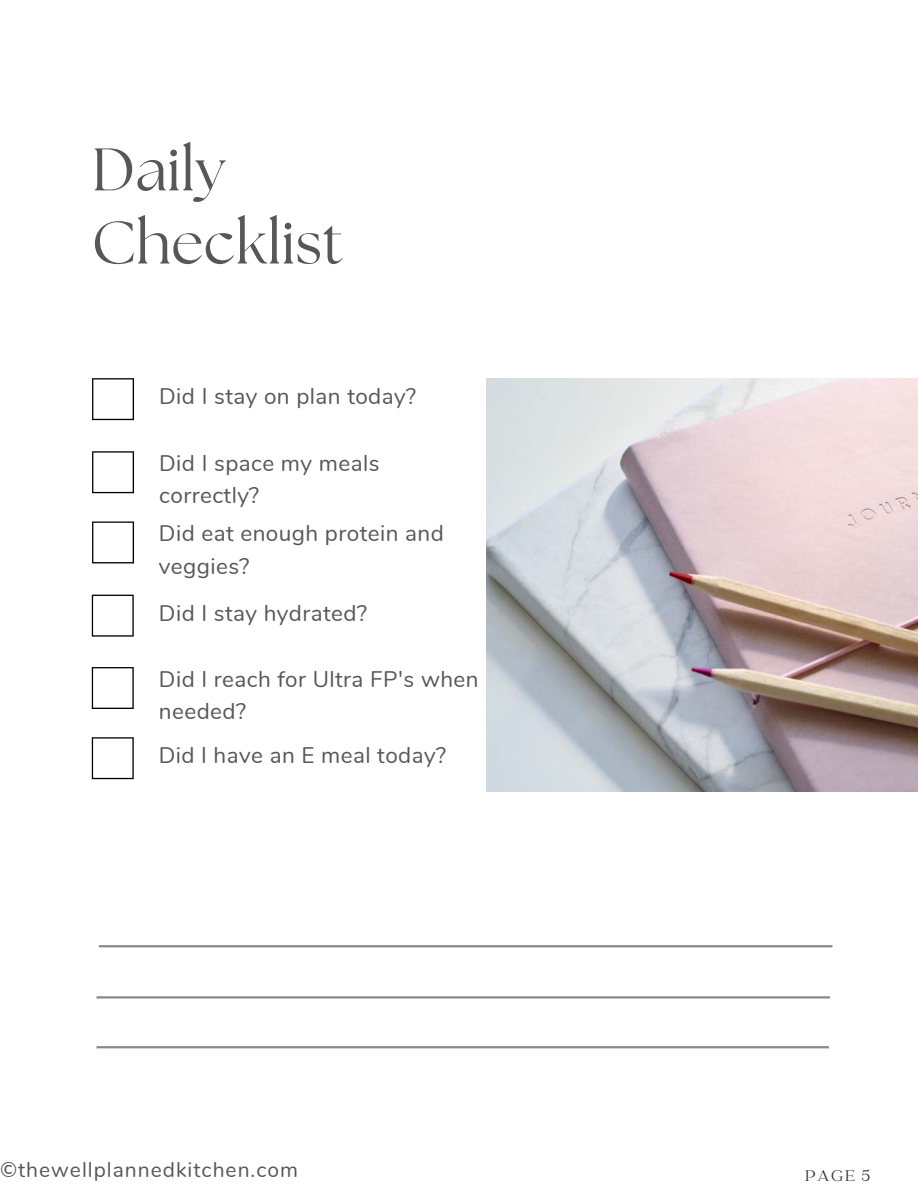
<style>
.page{position:relative;width:918px;height:1188px;background:#fff}
.page>*{position:absolute;margin:0;border:0;box-sizing:border-box;transform-origin:0 0}
.t1{font:59.85px "The Seasons";letter-spacing:.005em;color:#575757}
.t2{font:22.5px/32.7px "Nunito";letter-spacing:.02em;color:#575757}
.t3{font:21px "Nunito";letter-spacing:.05em;color:#575757}
.t4{font:16.95px "Catchy Mager";color:#303030}
</style>
<div class="page">
<svg style="left:92px;top:378px;width:42px;height:42px"></svg>
<svg style="left:92px;top:451px;width:42px;height:42px"></svg>
<svg style="left:92px;top:521px;width:42px;height:42px"></svg>
<svg style="left:92px;top:595px;width:42px;height:42px"></svg>
<svg style="left:92px;top:667px;width:42px;height:42px"></svg>
<svg style="left:92px;top:737px;width:42px;height:42px"></svg>
<svg style="left:683px;top:945px;width:150px;height:104px"></svg>
<hr style="left:97px;top:996px;width:733px;height:3px;background:#898989">
<hr style="left:97px;top:1046px;width:732px;height:2px;background:#898989">
<hr style="left:99px;top:945px;width:733px;height:2px;background:#898989">
<img style="left:487px;top:378px;width:431px;height:413px">
<p class="t1" style="left:92px;top:142px;width:135px">Daily</p>
<p class="t1" style="left:92px;top:216px;width:253px">Checklist</p>
<p class="t2" style="left:159px;top:381px;width:258px">Did I stay on plan today?</p>
<p class="t2" style="left:159px;top:447px;width:222px">Did I space my meals correctly?</p>
<p class="t2" style="left:159px;top:517px;width:286px">Did eat enough protein and veggies?</p>
<p class="t2" style="left:159px;top:597px;width:210px">Did I stay hydrated?</p>
<p class="t2" style="left:159px;top:663px;width:321px">Did I reach for Ultra FP's when needed?</p>
<p class="t2" style="left:159px;top:740px;width:289px">Did I have an E meal today?</p>
<p class="t3" style="left:0;top:1156px;width:300px">©thewellplannedkitchen.com</p>
<p class="t4" style="left:805px;top:1167px;width:66px">PAGE 5</p>
</div>
